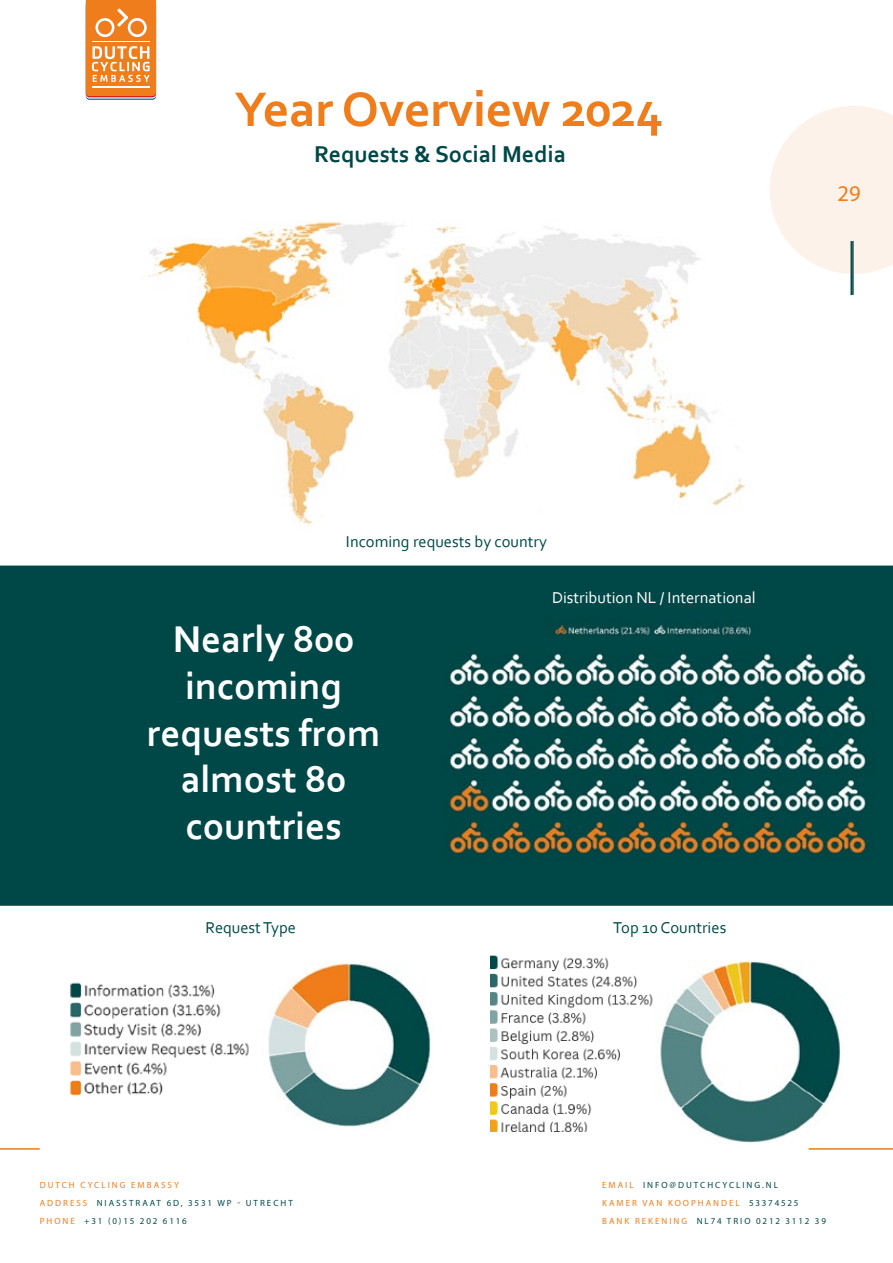
<style>
.page{position:relative;width:893px;height:1263px;background:#fff}
.page>*{position:absolute;margin:0;border:0;box-sizing:border-box;transform-origin:0 0}
.t1{font:700 51px "Corbel";color:#ef7d1b}
.t2{font:700 39px/46.8px "Corbel";color:#fff;text-align:center}
.t3{font:700 24px "Corbel";color:#004747}
.t4{font:22.5px "Myriad Pro";color:#ef7d1b}
.t5{font:16.5px "Corbel";color:#004848}
.t6{font:16.5px "Corbel";color:#fff}
.t7{font:9px/18px "Myriad Pro";letter-spacing:.22em;color:#004848}
.s1{color:#ef7d1b}
</style>
<div class="page">
<svg style="left:86px;top:2px;width:70px;height:97px"></svg>
<svg style="left:86px;top:0;width:70px;height:96px;background:#f1903d"></svg>
<hr style="left:92px;top:41px;width:58px;height:1px;background:#fff">
<hr style="left:92px;top:86px;width:58px;height:2px;background:#fff">
<hr style="left:809px;top:1148px;width:84px;height:2px;background:#ef7911">
<hr style="left:852px;top:241px;width:2px;height:54px;background:#004848">
<hr style="left:0;top:1148px;width:40px;height:2px;background:#ef7911">
<div style="left:1px;top:566px;width:891px;height:339px;background:#004747"></div>
<div style="left:0;top:566px;width:893px;height:340px;border:2px solid #004747"></div>
<hr style="left:850px;top:241px;width:2px;height:54px;background:#004848">
<svg style="left:770px;top:106px;width:123px;height:168px"></svg>
<img style="left:148px;top:221px;width:598px;height:304px">
<img style="left:268px;top:962px;width:163px;height:165px">
<img style="left:70px;top:982px;width:179px;height:114px">
<img style="left:490px;top:955px;width:163px;height:177px">
<img style="left:660px;top:961px;width:181px;height:182px">
<img style="left:449px;top:620px;width:444px;height:261px">
<h1 class="t1" style="left:234px;top:77px;width:430px">Year Overview 2024</h1>
<h3 class="t3" style="left:314px;top:139px;width:253px">Requests &amp; Social Media</h3>
<h3 class="t4" style="left:837px;top:179px;width:25px">29</h3>
<h3 class="t5" style="left:346px;top:531px;width:203px">Incoming requests by country</h3>
<h2 class="t2" style="left:147px;top:615px;width:235px">Nearly 800 incoming requests from almost 80 countries</h2>
<h3 class="t6" style="left:552px;top:588px;width:205px">Distribution NL / International</h3>
<h3 class="t5" style="left:206px;top:917px;width:92px">Request Type</h3>
<h3 class="t5" style="left:613px;top:917px;width:115px">Top 10 Countries</h3>
<p class="t7" style="left:40px;top:1176px;width:255px"><span class="s1">DUTCH CYCLING EMBASSY<br>ADDRESS</span> NIASSTRAAT 6D, 3531 WP - UTRECHT<br><span class="s1">PHONE</span> +31 (0)15 202 6116</p>
<p class="t7" style="left:602px;top:1176px;width:225px"><span class="s1">EMAIL</span> INFO@DUTCHCYCLING.NL<br><span class="s1">KAMER VAN KOOPHANDEL</span> 53374525<br><span class="s1">BANK REKENING</span> NL74 TRIO 0212 3112 39</p>
</div>
